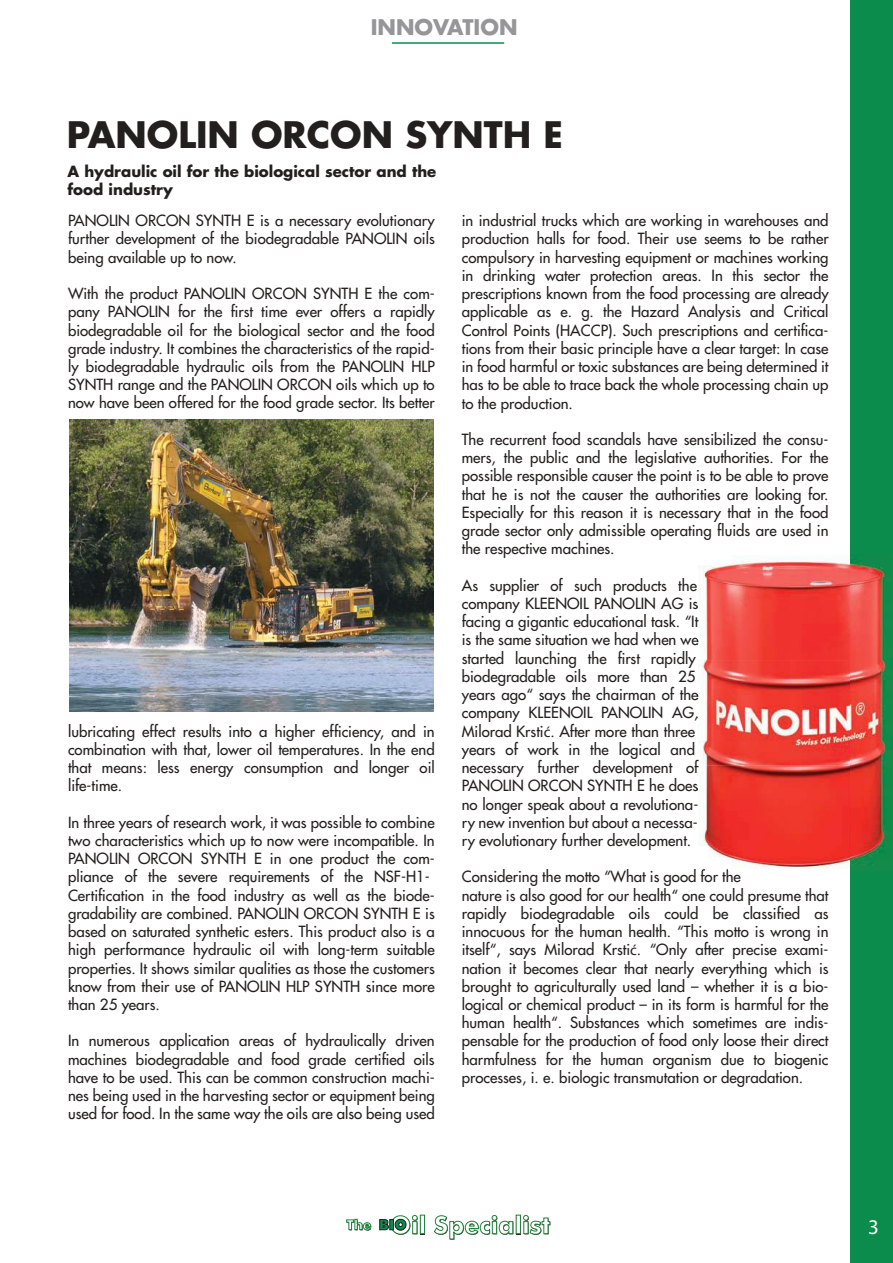
<style>
.page{position:relative;width:893px;height:1263px;background:#fff}
.page>*{position:absolute;margin:0;border:0;box-sizing:border-box;transform-origin:0 0}
.t1{font:700 35.55px "Futura Std";color:#241f1f}
.t2{font:700 21px "Futura Std";color:#969698}
.t3{font:21px "Myriad Pro";color:#fff}
.t4{font:500 15px/18.1px "Futura Std";color:#241f1f;text-align:justify}
.t5{font:700 15px/18.3px "Futura Std";color:#241f1f}
.s1{font-family:"Myriad Pro";font-weight:400}
</style>
<div class="page">
<svg style="left:420px;top:1215px;width:5px;height:19px"></svg>
<svg style="left:434px;top:1215px;width:79px;height:25px"></svg>
<svg style="left:516px;top:1215px;width:5px;height:19px"></svg>
<svg style="left:523px;top:1215px;width:27px;height:20px"></svg>
<svg style="left:379px;top:1215px;width:39px;height:20px"></svg>
<svg style="left:346px;top:1219px;width:25px;height:11px"></svg>
<hr style="left:392px;top:42px;width:112px;height:2px;background:#0c8c4c">
<div style="left:850px;top:0;width:43px;height:1263px;background:#0c8c4c"></div>
<img style="left:698px;top:556px;width:188px;height:313px">
<svg style="left:698px;top:597px;width:1px;height:49px"></svg>
<svg style="left:698px;top:687px;width:1px;height:35px"></svg>
<svg style="left:698px;top:760px;width:1px;height:32px"></svg>
<img style="left:69px;top:419px;width:364px;height:293px">
<h2 class="t2" style="left:371px;top:13px;width:148px">INNOVATION</h2>
<h1 class="t1" style="left:67px;top:111px;width:498px">PANOLIN ORCON SYNTH E</h1>
<p class="t5" style="left:68px;top:162px;width:370px">A hydraulic oil for the biological sector and the food industry</p>
<p class="t4" style="left:68px;top:212px;width:368px">PANOLIN ORCON SYNTH E is a necessary evolutionary further development of the biodegradable PANOLIN oils being available up to now.</p>
<p class="t4" style="left:68px;top:285px;width:368px">With the product PANOLIN ORCON SYNTH E the com&shy;pany PANOLIN for the first time ever offers a rapidly biodegradable oil for the biological sector and the food grade industry. It combines the characteristics of the rapid&shy;ly biodegradable hydraulic oils from the PANOLIN HLP SYNTH range and the PANOLIN ORCON oils which up to now have been offered for the food grade sector. Its better</p>
<p class="t4" style="left:68px;top:722px;width:368px">lubricating effect results into a higher efficiency, and in combination with that, lower oil temperatures. In the end that means: less energy consumption and longer oil life-time.</p>
<p class="t4" style="left:68px;top:813px;width:368px;text-align:left">In three years of research work, it was possible to combine two characteristics which up to now were incompatible. In PANOLIN ORCON SYNTH E in one product the com&shy;pliance of the severe requirements of the NSF-H1- Certification in the food industry as well as the biode&shy;gradability are combined. PANOLIN ORCON SYNTH E is based on saturated synthetic esters. This product also is a high performance hydraulic oil with long-term suitable properties. It shows similar qualities as those the customers know from their use of PANOLIN HLP SYNTH since more than 25 years.</p>
<p class="t4" style="left:68px;top:1032px;width:368px">In numerous application areas of hydraulically driven machines biodegradable and food grade certified oils have to be used. This can be common construction machi&shy;nes being used in the harvesting sector or equipment being used for food. In the same way the oils are also being used</p>
<p class="t4" style="left:462px;top:212px;width:368px">in industrial trucks which are working in warehouses and production halls for food. Their use seems to be rather compulsory in harvesting equipment or machines working in drinking water protection areas. In this sector the prescriptions known from the food processing are already applicable as e. g. the Hazard Analysis and Critical Control Points (HACCP). Such prescriptions and certifica&shy;tions from their basic principle have a clear target: In case in food harmful or toxic substances are being determined it has to be able to trace back the whole processing chain up to the production.</p>
<p class="t4" style="left:462px;top:430px;width:368px">The recurrent food scandals have sensibilized the consu&shy;mers, the public and the legislative authorities. For the possible responsible causer the point is to be able to prove that he is not the causer the authorities are looking for.<br>Especially for this reason it is necessary that in the food grade sector only admissible operating fluids are used in the respective machines.</p>
<p class="t4" style="left:462px;top:576px;width:238px;text-align:left">As supplier of such products the company KLEENOIL PANOLIN AG is facing a gigantic educational task. “It is the same situation we had when we started launching the first rapidly biodegradable oils more than 25 years ago“ says the chairman of the company KLEENOIL PANOLIN AG, Milorad Krsti<span class="s1">ć</span>. After more than three years of work in the logical and necessary further development of PANOLIN ORCON SYNTH E he does no longer speak about a revolutiona&shy;ry new invention but about a necessa&shy;ry evolutionary further development.</p>
<p class="t4" style="left:462px;top:868px;width:368px;text-align:left">Considering the motto “What is good for the<br>nature is also good for our health“ one could presume that rapidly biodegradable oils could be classified as innocuous for the human health. “This motto is wrong in itself“, says Milorad Krsti<span class="s1">ć</span>. “Only after precise exami&shy;nation it becomes clear that nearly everything which is brought to agriculturally used land – whether it is a bio&shy;logical or chemical product – in its form is harmful for the human health“. Substances which sometimes are indis&shy;pensable for the production of food only loose their direct harmfulness for the human organism due to biogenic processes, i. e. biologic transmutation or degradation.</p>
<h2 class="t3" style="left:868px;top:1214px;width:12px">3</h2>
</div>
